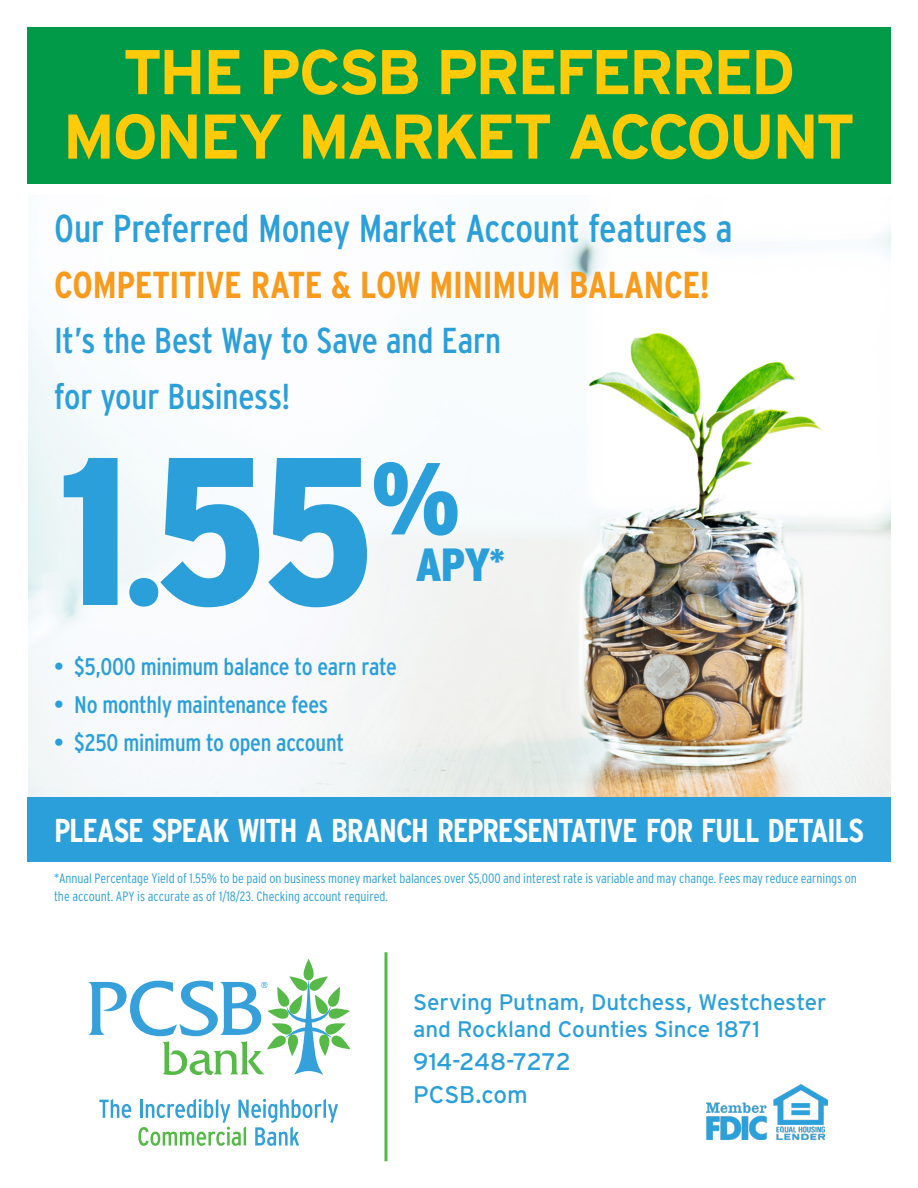
<style>
.page{position:relative;width:918px;height:1188px;background:#fff}
.page>*{position:absolute;margin:0;border:0;box-sizing:border-box;transform-origin:0 0}
.t1{font:900 condensed 210px "Interstate";color:#2a9fd9}
.t2{font:700 63px/64.5px "Interstate";letter-spacing:-.05em;color:#feca0a;text-align:center}
.t3{font:900 condensed 46.5px "Interstate";color:#2a9fd9}
.t4{font:condensed 39px "Interstate";letter-spacing:-.005em;color:#2a9fd9}
.t5{font:700 37.5px "Interstate Condensed";letter-spacing:-.01em;color:#f89a1c}
.t6{font:condensed 36px "Interstate";letter-spacing:-.005em;color:#2a9fd9}
.t7{font:700 33px "Interstate Condensed";letter-spacing:-.04em;color:#fff}
.t8{font:condensed 24px "Interstate";letter-spacing:-.015em;color:#2a9fd9}
.t9{font:24px "Interstate";letter-spacing:-.01em;color:#2a9fd9}
.t10{font:22.5px "Interstate";letter-spacing:-.005em;color:#2a9fd9}
.t11{font:300 13.5px/18px "Interstate Condensed";letter-spacing:-.005em;color:#2a9fd9}
.t12{font:8.7px "Interstate";color:#34a0da}
.s1{font-size:150px}
</style>
<div class="page">
<img style="left:28px;top:228px;width:863px;height:569px">
<div style="left:27px;top:27px;width:864px;height:157px;background:#009a48"></div>
<hr style="left:384px;top:952px;width:3px;height:209px;background:#51b948">
<div style="left:27px;top:797px;width:864px;height:65px;background:#2a9fd9"></div>
<img style="left:707px;top:1084px;width:120px;height:55px">
<svg style="left:89px;top:959px;width:261px;height:116px"></svg>
<svg style="left:99px;top:1099px;width:32px;height:19px"></svg>
<svg style="left:138px;top:1099px;width:200px;height:47px"></svg>
<p class="t2" style="left:63px;top:39px;width:794px">THE PCSB PREFERRED<br>MONEY MARKET ACCOUNT</p>
<p class="t4" style="left:54px;top:205px;width:680px">Our Preferred Money Market Account features a</p>
<p class="t5" style="left:54px;top:264px;width:657px">COMPETITIVE RATE &amp; LOW MINIMUM BALANCE!</p>
<p class="t6" style="left:54px;top:319px;width:449px">It’s the Best Way to Save and Earn</p>
<p class="t6" style="left:54px;top:374px;width:238px">for your Business!</p>
<p class="t1" style="left:59px;top:403px;width:403px">1<span class="s1">.</span>55<sup>%</sup></p>
<p class="t3" style="left:415px;top:536px;width:91px">APY<sup>*</sup></p>
<p class="t8" style="left:54px;top:652px;width:345px">• $5,000 minimum balance to earn rate</p>
<p class="t8" style="left:54px;top:690px;width:276px">• No monthly maintenance fees</p>
<p class="t8" style="left:54px;top:728px;width:292px">• $250 minimum to open account</p>
<p class="t7" style="left:54px;top:812px;width:812px">PLEASE SPEAK WITH A BRANCH REPRESENTATIVE FOR FULL DETAILS</p>
<p class="t11" style="left:54px;top:869px;width:804px">*Annual Percentage Yield of 1.55% to be paid on business money market balances over $5,000 and interest rate is variable and may change. Fees may reduce earnings on the account. APY is accurate as of 1/18/23. Checking account required.</p>
<p class="t12" style="left:261px;top:980px;width:9px">®</p>
<p class="t10" style="left:413px;top:989px;width:415px">Serving Putnam, Dutchess, Westchester</p>
<p class="t10" style="left:413px;top:1016px;width:348px">and Rockland Counties Since 1871</p>
<p class="t9" style="left:413px;top:1047px;width:159px">914-248-7272</p>
<p class="t9" style="left:413px;top:1080px;width:116px">PCSB.com</p>
</div>
